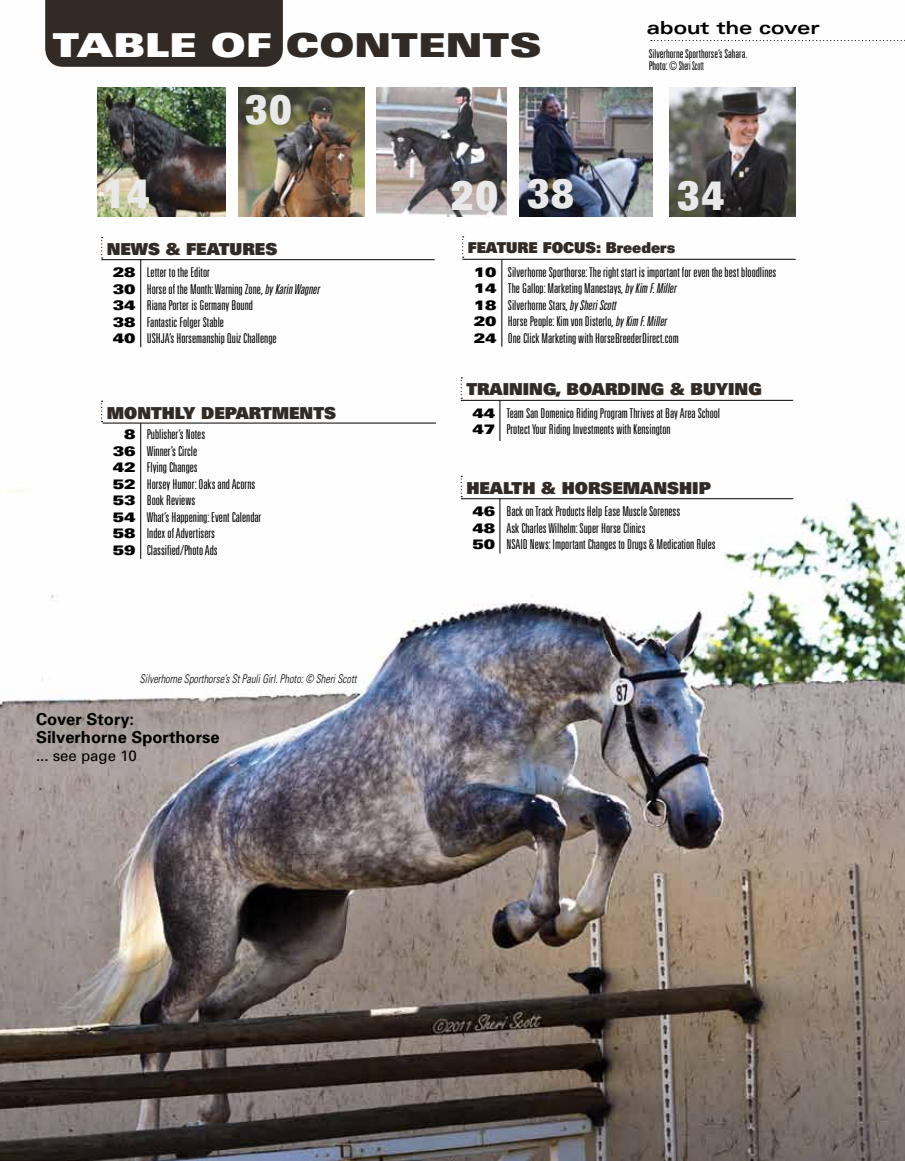
<style>
.page{position:relative;width:905px;height:1161px;background:#fff}
.page>*{position:absolute;margin:0;border:0;box-sizing:border-box;transform-origin:0 0}
.t1{font:900 expanded 40.5px "Univers";letter-spacing:.07em;color:#e9e9ea;scale:.67 1}
.t2{font:900 expanded 33px "Univers";color:#322b25}
.t3{font:700 expanded 18px "Univers";color:#000}
.t4{font:900 16.5px "Univers";color:#322b25}
.t5{font:700 16.5px/18px "Univers";color:#000}
.t6{font:900 15px "Univers";color:#322b25}
.t7{font:15px "Univers";color:#000}
.t8{font:300 ultra-condensed 13.5px/16.5px "Univers";color:#000;scale:1.1 1}
.t9{font:900 expanded 13.5px/16.5px "Univers";color:#000;text-align:justify}
.t10{font:italic 300 condensed 12px "Univers";color:#000;scale:.85 1}
.t11{font:300 ultra-condensed 12px/12px "Univers";color:#000;scale:1.1 1}
.s1{color:#fff}
.s2{font-style:italic}
</style>
<div class="page">
<img style="left:0;top:39px;width:904px;height:1122px">
<img style="left:519px;top:87px;width:133px;height:130px">
<img style="left:97px;top:87px;width:128px;height:130px">
<img style="left:238px;top:87px;width:126px;height:130px">
<img style="left:377px;top:87px;width:129px;height:130px">
<img style="left:669px;top:87px;width:126px;height:130px">
<svg style="left:651px;top:40px;width:254px;height:1px"></svg>
<hr style="left:462px;top:259px;width:333px;height:1px;background:#000">
<svg style="left:462px;top:236px;width:1px;height:22px"></svg>
<hr style="left:501px;top:260px;width:1px;height:87px;background:#000">
<hr style="left:499px;top:499px;width:1px;height:55px;background:#000">
<hr style="left:461px;top:498px;width:332px;height:1px;background:#000">
<svg style="left:460px;top:476px;width:2px;height:21px"></svg>
<hr style="left:101px;top:259px;width:333px;height:1px;background:#000">
<hr style="left:140px;top:260px;width:1px;height:87px;background:#000">
<svg style="left:101px;top:237px;width:2px;height:22px"></svg>
<div style="left:45px;top:0;width:238px;height:67px;background:#322b25"></div>
<svg style="left:101px;top:401px;width:2px;height:21px"></svg>
<hr style="left:140px;top:423px;width:1px;height:136px;background:#000">
<hr style="left:103px;top:423px;width:333px;height:1px;background:#000">
<hr style="left:499px;top:400px;width:1px;height:41px;background:#000">
<hr style="left:461px;top:400px;width:332px;height:1px;background:#000">
<svg style="left:460px;top:377px;width:2px;height:22px"></svg>
<h2 class="t2" style="left:53px;top:26px;width:491px"><span class="s1">TABLE OF</span> CONTENTS</h2>
<h1 class="t1" style="left:245px;top:85px;width:72px">30</h1>
<h3 class="t3" style="left:647px;top:17px;width:174px">about the cover</h3>
<p class="t11" style="left:649px;top:47px;width:91px">Silverhorne Sporthorse’s Sahara.<br>Photo: © Sheri Scott</p>
<h1 class="t1" style="left:102px;top:170px;width:72px">14</h1>
<h1 class="t1" style="left:451px;top:171px;width:185px">20 38</h1>
<p class="t6" style="left:468px;top:238px;width:209px">FEATURE FOCUS: Breeders</p>
<p class="t9" style="left:474px;top:264px;width:24px">10<br>14<br>18<br>20<br>24</p>
<p class="t8" style="left:508px;top:263px;width:246px">Silverhorne Sporthorse: The right start is important for even the best bloodlines The Gallop: Marketing Manestays, <span class="s2">byKim F.Miller<br></span>Silverhorne Stars, <span class="s2">bySheriScott<br></span>Horse People: Kim von Disterlo, <span class="s2">byKim F.Miller<br></span>One Click Marketing with HorseBreederDirect.com</p>
<h1 class="t1" style="left:676px;top:172px;width:72px">34</h1>
<p class="t4" style="left:107px;top:238px;width:172px">NEWS &amp; FEATURES</p>
<p class="t9" style="left:113px;top:264px;width:24px">28<br>30<br>34<br>38<br>40</p>
<p class="t8" style="left:147px;top:264px;width:161px">Letter to the Editor<br>Horse of the Month: Warning Zone, <span class="s2">byKarinWagner<br></span>Riana Porter is Germany Bound<br>Fantastic Folger Stable<br>USHJA’s Horsemanship Quiz Challenge</p>
<p class="t4" style="left:107px;top:402px;width:231px">MONTHLY DEPARTMENTS</p>
<p class="t9" style="left:113px;top:426px;width:24px;text-indent:11px">8<br>36<br>42<br>52<br>53<br>54<br>58<br>59</p>
<p class="t8" style="left:147px;top:426px;width:106px">Publisher’s Notes<br>Winner’s Circle<br>Flying Changes<br>Horsey Humor: Oaks and Acorns<br>Book Reviews<br>What’s Happening: Event Calendar<br>Index of Advertisers<br>Classified/Photo Ads</p>
<p class="t10" style="left:140px;top:672px;width:257px">Silverhorne Sporthorse’s St Pauli Girl. Photo: © Sheri Scott</p>
<p class="t5" style="left:36px;top:710px;width:185px">Cover Story:<br>Silverhorne Sporthorse</p>
<p class="t7" style="left:36px;top:747px;width:102px">... see page 10</p>
<p class="t4" style="left:466px;top:378px;width:297px">TRAINING, BOARDING &amp; BUYING</p>
<p class="t9" style="left:472px;top:405px;width:24px">44<br>47</p>
<p class="t8" style="left:506px;top:404px;width:196px">Team San Domenico Riding Program Thrives at Bay Area School<br>Protect Your Riding Investments with Kensington</p>
<p class="t4" style="left:466px;top:477px;width:246px">HEALTH &amp; HORSEMANSHIP</p>
<p class="t9" style="left:472px;top:503px;width:24px">46<br>48<br>50</p>
<p class="t8" style="left:506px;top:503px;width:192px">Back on Track Products Help Ease Muscle Soreness<br>Ask Charles Wilhelm: Super Horse Clinics<br>NSAID News: Important Changes to Drugs &amp; Medication Rules</p>
</div>
